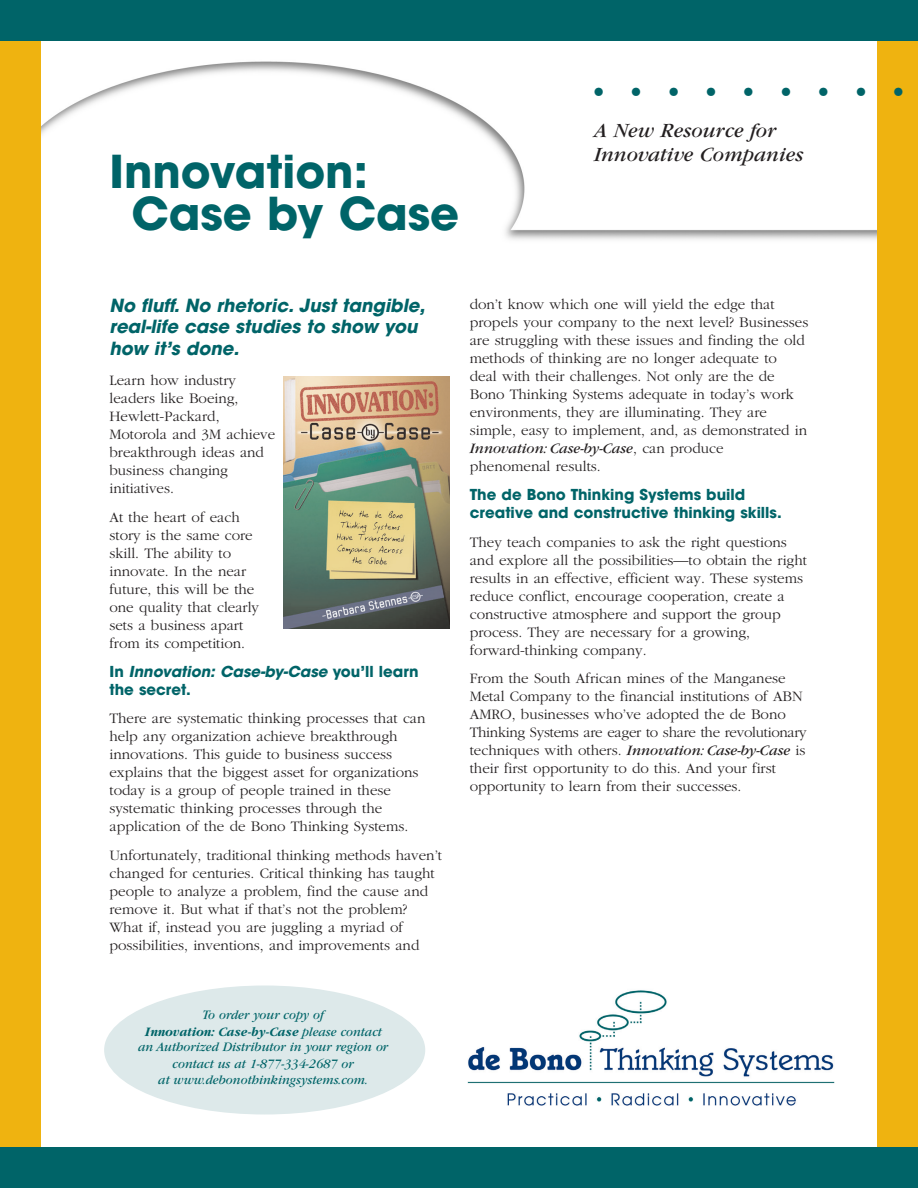
<style>
.page{position:relative;width:918px;height:1188px;background:#fff}
.page>*{position:absolute;margin:0;border:0;box-sizing:border-box;transform-origin:0 0}
.t1{font:700 45px/42px "Avant Garde";color:#006468}
.t2{font:700 27px "Avant Garde";color:#006468}
.t3{font:italic 21px/24px "Garamond";color:#231f20}
.t4{font:italic 700 18px/21.6px "Avant Garde";color:#006468}
.t5{font:300 15px/18px "Garamond";color:#231f20}
.t6{font:700 15px/18px "Avant Garde";color:#006468}
.t7{font:italic 13.5px/16.2px "Garamond";color:#006468;text-align:center;scale:.95 1}
.s1{font-style:italic}
.s2{font-weight:700}
.s3{font-weight:400;font-style:italic}
</style>
<div class="page">
<img style="left:40px;top:40px;width:838px;height:244px">
<img style="left:467px;top:990px;width:368px;height:115px">
<div style="left:878px;top:0;width:40px;height:1188px;background:#efb310"></div>
<div style="left:0;top:0;width:40px;height:1188px;background:#efb310"></div>
<div style="left:0;top:0;width:918px;height:40px;background:#006468"></div>
<div style="left:0;top:1148px;width:918px;height:40px;background:#006468"></div>
<img style="left:283px;top:376px;width:166px;height:252px">
<div style="left:104px;top:986px;width:321px;height:129px;background:#dde9ea;border-radius:50%"></div>
<h1 class="t1" style="left:131px;top:154px;width:329px;text-indent:-22px">Innovation:<br>Case by Case</h1>
<h2 class="t2" style="left:589px;top:82px;width:321px">• • • • • • • • •</h2>
<h3 class="t3" style="left:594px;top:120px;width:211px">A New Resource for<br>Innovative Companies</h3>
<p class="t4" style="left:110px;top:296px;width:317px">No fluff. No rhetoric. Just tangible, real-life case studies to show you how it’s done.</p>
<p class="t5" style="left:110px;top:372px;width:167px">Learn how industry leaders like Boeing,<br>Hewlett-Packard,<br>Motorola and 3M achieve breakthrough ideas and business changing initiatives.</p>
<p class="t5" style="left:110px;top:509px;width:151px">At the heart of each story is the same core skill. The ability to innovate. In the near future, this will be the one quality that clearly sets a business apart from its competition.</p>
<p class="t6" style="left:110px;top:664px;width:311px">In <span class="s1">Innovation: Case-by-Case</span> you’ll learn the secret.</p>
<p class="t5" style="left:110px;top:711px;width:318px">There are systematic thinking processes that can help any organization achieve breakthrough innovations. This guide to business success explains that the biggest asset for organizations today is a group of people trained in these systematic thinking processes through the application of the de Bono Thinking Systems.</p>
<p class="t5" style="left:110px;top:847px;width:334px">Unfortunately, traditional thinking methods haven’t changed for centuries. Critical thinking has taught people to analyze a problem, find the cause and remove it. But what if that’s not the problem?<br>What if, instead you are juggling a myriad of possibilities, inventions, and improvements and</p>
<p class="t7" style="left:138px;top:1008px;width:265px">To order your copy of<br><span class="s2">Innovation: Case-by-Case</span> please contact an Authorized Distributor in your region or contact us at 1-877-334-2687 or<br>at www.debonothinkingsystems.com.</p>
<p class="t5" style="left:470px;top:297px;width:340px">don’t know which one will yield the edge that propels your company to the next level? Businesses are struggling with these issues and finding the old methods of thinking are no longer adequate to<br>deal with their challenges. Not only are the de Bono Thinking Systems adequate in today’s work environments, they are illuminating. They are simple, easy to implement, and, as demonstrated in <span class="s3">Innovation: Case-by-Case</span>, can produce<br>phenomenal results.</p>
<p class="t6" style="left:470px;top:487px;width:314px">The de Bono Thinking Systems build creative and constructive thinking skills.</p>
<p class="t5" style="left:470px;top:534px;width:339px">They teach companies to ask the right questions and explore all the possibilities—to obtain the right results in an effective, efficient way. These systems reduce conflict, encourage cooperation, create a constructive atmosphere and support the group process. They are necessary for a growing, forward-thinking company.</p>
<p class="t5" style="left:470px;top:671px;width:338px">From the South African mines of the Manganese Metal Company to the financial institutions of ABN AMRO, businesses who’ve adopted the de Bono Thinking Systems are eager to share the revolutionary techniques with others. <span class="s3">Innovation: Case-by-Case</span> is their first opportunity to do this. And your first opportunity to learn from their successes.</p>
</div>
